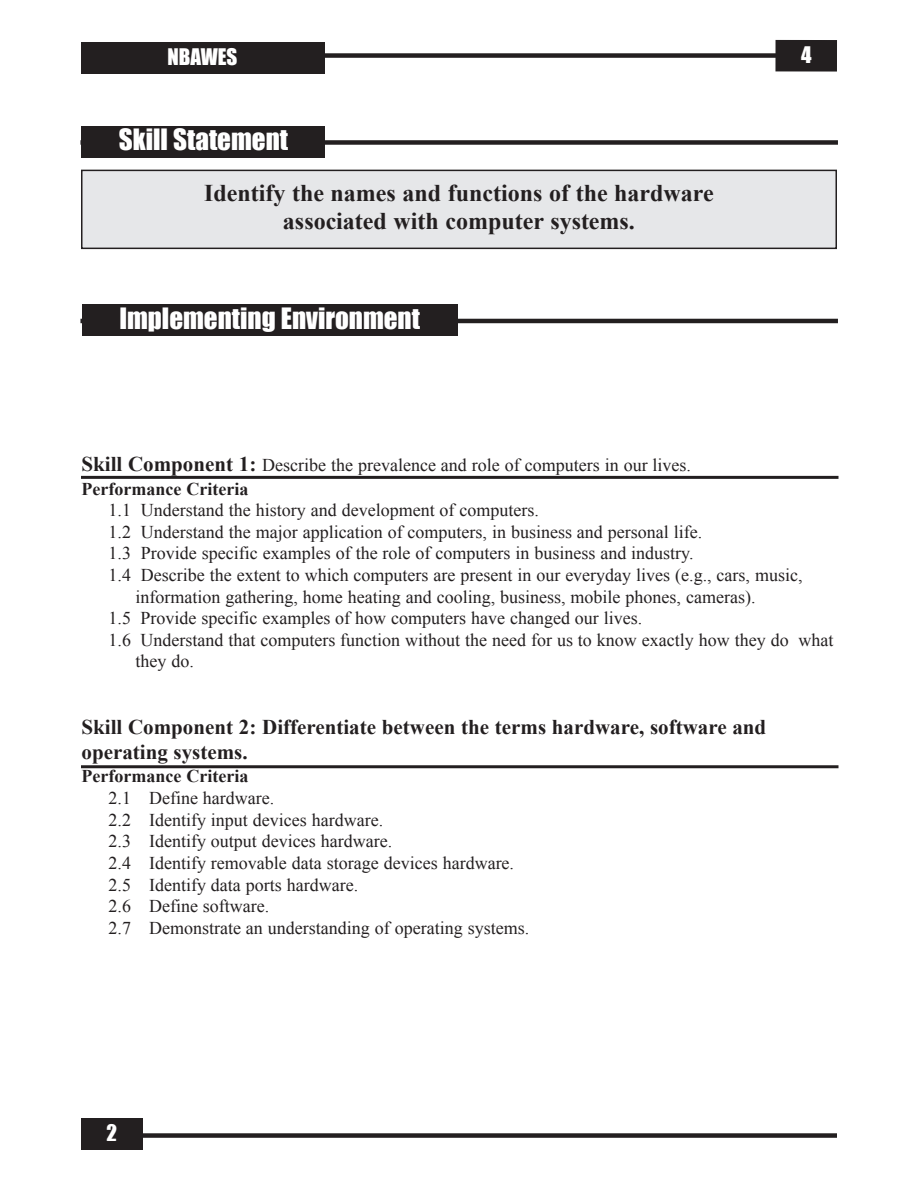
<style>
.page{position:relative;width:918px;height:1188px;background:#fff}
.page>*{position:absolute;margin:0;border:0;box-sizing:border-box;transform-origin:0 0}
.t1{font:27px "Impact";color:#fff}
.t2{font:700 24px/28.8px "Times New Roman";color:#231f20;text-align:center}
.t3{font:700 21px/25.2px "Times New Roman";color:#231f20}
.t4{font:21px "Impact";color:#fff}
.t5{font:18px/21.6px "Times New Roman";color:#231f20}
.t6{font:700 18px "Times New Roman";color:#231f20}
.s1{font-weight:700;font-size:21px}
.s2{font-weight:700}
</style>
<div class="page">
<div style="left:80px;top:140px;width:758px;height:5px;background:#231f20"></div>
<div style="left:82px;top:126px;width:243px;height:32px;background:#231f20"></div>
<hr style="left:80px;top:319px;width:758px;height:4px;background:#231f20">
<div style="left:82px;top:305px;width:375px;height:31px;background:#231f20"></div>
<div style="left:82px;top:53px;width:755px;height:5px;background:#231f20"></div>
<div style="left:82px;top:1133px;width:755px;height:5px;background:#231f20"></div>
<div style="left:81px;top:42px;width:243px;height:32px;background:#231f20"></div>
<div style="left:81px;top:1118px;width:62px;height:32px;background:#231f20"></div>
<div style="left:82px;top:170px;width:754px;height:78px;background:#e6e7e9"></div>
<div style="left:81px;top:170px;width:756px;height:79px;border:2px solid #231f20"></div>
<div style="left:775px;top:40px;width:62px;height:32px;background:#231f20"></div>
<hr style="left:81px;top:765px;width:757px;height:3px;background:#231f20">
<hr style="left:81px;top:476px;width:758px;height:3px;background:#231f20">
<p class="t4" style="left:168px;top:43px;width:71px">NBAWES</p>
<h1 class="t1" style="left:119px;top:123px;width:171px">Skill Statement</h1>
<h2 class="t2" style="left:204px;top:178px;width:511px">Identify the names and functions of the hardware associated with computer systems.</h2>
<h1 class="t1" style="left:119px;top:302px;width:302px">Implementing Environment</h1>
<p class="t4" style="left:801px;top:41px;width:12px">4</p>
<p class="t5" style="left:82px;top:453px;width:611px;line-height:23.4px"><span class="s1">Skill Component 1:</span> Describe the prevalence and role of computers in our lives.<br><span class="s2">Performance Criteria</span></p>
<p class="t5" style="left:109px;top:499px;width:432px">1.1 Understand the history and development of computers.</p>
<p class="t5" style="left:109px;top:521px;width:595px">1.2 Understand the major application of computers, in business and personal life.</p>
<p class="t5" style="left:109px;top:543px;width:587px">1.3 Provide specific examples of the role of computers in business and industry.</p>
<p class="t5" style="left:109px;top:564px;width:696px">1.4 Describe the extent to which computers are present in our everyday lives (e.g., cars, music,</p>
<p class="t5" style="left:136px;top:586px;width:621px">information gathering, home heating and cooling, business, mobile phones, cameras).</p>
<p class="t5" style="left:109px;top:607px;width:535px">1.5 Provide specific examples of how computers have changed our lives.</p>
<p class="t5" style="left:109px;top:629px;width:727px">1.6 Understand that computers function without the need for us to know exactly how they do what</p>
<p class="t5" style="left:136px;top:651px;width:60px">they do.</p>
<p class="t3" style="left:82px;top:714px;width:686px">Skill Component 2: Differentiate between the terms hardware, software and operating systems.</p>
<p class="t6" style="left:82px;top:766px;width:168px">Performance Criteria</p>
<p class="t5" style="left:109px;top:787px;width:422px">2.1 Define hardware.<br>2.2 Identify input devices hardware.<br>2.3 Identify output devices hardware.<br>2.4 Identify removable data storage devices hardware.<br>2.5 Identify data ports hardware.<br>2.6 Define software.<br>2.7 Demonstrate an understanding of operating systems.</p>
<p class="t4" style="left:106px;top:1120px;width:12px">2</p>
</div>
